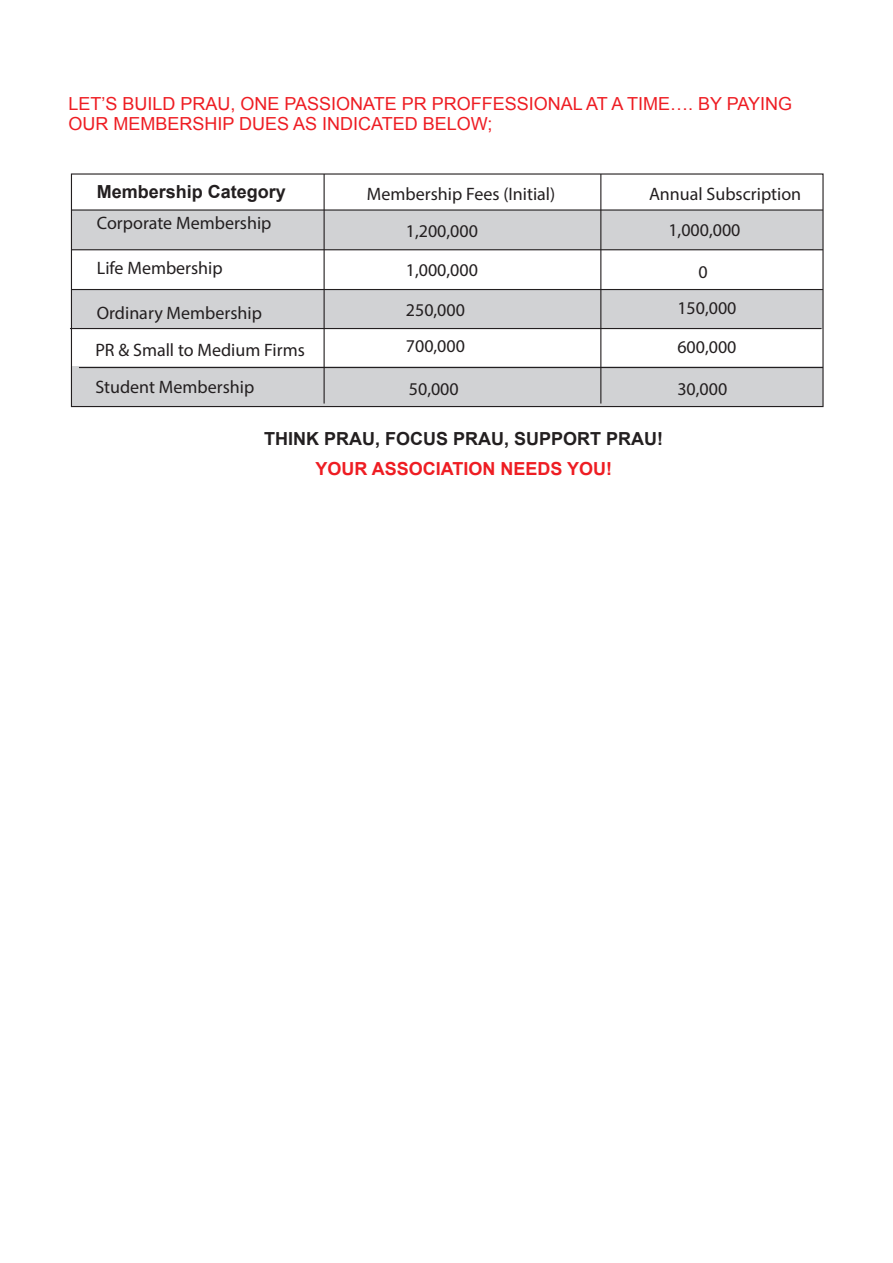
<style>
.page{position:relative;width:893px;height:1263px;background:#fff}
.page>*{position:absolute;margin:0;border:0;box-sizing:border-box;transform-origin:0 0}
.t1{font:18px/37.5px "Myriad Pro";color:#231f20}
.t2{font:18px/19.5px "Arial";color:#ee1d23}
.t3{font:700 18px "Arial";color:#231f20}
.t4{font:700 18px "Arial";color:#ee1d23}
</style>
<div class="page">
<div style="left:71px;top:210px;width:752px;height:40px;background:#d1d2d4"></div>
<div style="left:71px;top:289px;width:752px;height:40px;background:#d1d2d4"></div>
<div style="left:71px;top:366px;width:752px;height:40px;background:#d1d2d4"></div>
<div style="left:71px;top:173px;width:753px;height:234px;border:1px solid #231f20"></div>
<hr style="left:71px;top:209px;width:752px;height:2px;background:#231f20">
<hr style="left:71px;top:249px;width:752px;height:1px;background:#231f20">
<hr style="left:71px;top:289px;width:752px;height:1px;background:#231f20">
<hr style="left:70px;top:328px;width:751px;height:1px;background:#231f20">
<hr style="left:79px;top:367px;width:744px;height:1px;background:#231f20">
<hr style="left:324px;top:174px;width:1px;height:230px;background:#231f20">
<hr style="left:600px;top:174px;width:1px;height:230px;background:#231f20">
<p class="t2" style="left:68px;top:95px;width:725px">LET’S BUILD PRAU, ONE PASSIONATE PR PROFFESSIONAL AT A TIME…. BY PAYING<br>OUR MEMBERSHIP DUES AS INDICATED BELOW;</p>
<p class="t3" style="left:97px;top:180px;width:191px">Membership Category</p>
<p class="t1" style="left:97px;top:204px;width:176px">Corporate Membership</p>
<p class="t1" style="left:97px;top:249px;width:127px">Life Membership</p>
<p class="t1" style="left:97px;top:294px;width:167px">Ordinary Membership</p>
<p class="t1" style="left:367px;top:174px;width:190px">Membership Fees (Initial)</p>
<p class="t1" style="left:649px;top:174px;width:154px">Annual Subscription</p>
<p class="t1" style="left:406px;top:212px;width:74px">1,200,000</p>
<p class="t1" style="left:668px;top:211px;width:74px">1,000,000</p>
<p class="t1" style="left:677px;top:254px;width:61px;line-height:36px;text-align:center">0<br>150,000</p>
<p class="t1" style="left:677px;top:328px;width:61px">600,000</p>
<p class="t1" style="left:677px;top:370px;width:51px">30,000</p>
<p class="t1" style="left:406px;top:250px;width:74px;line-height:39.3px">1,000,000<br>250,000</p>
<p class="t1" style="left:406px;top:327px;width:61px">700,000</p>
<p class="t1" style="left:409px;top:370px;width:51px">50,000</p>
<p class="t3" style="left:264px;top:427px;width:401px">THINK PRAU, FOCUS PRAU, SUPPORT PRAU!</p>
<p class="t4" style="left:315px;top:457px;width:298px">YOUR ASSOCIATION NEEDS YOU!</p>
<p class="t1" style="left:95px;top:330px;width:211px">PR &amp; Small to Medium Firms<br>Student Membership</p>
</div>
